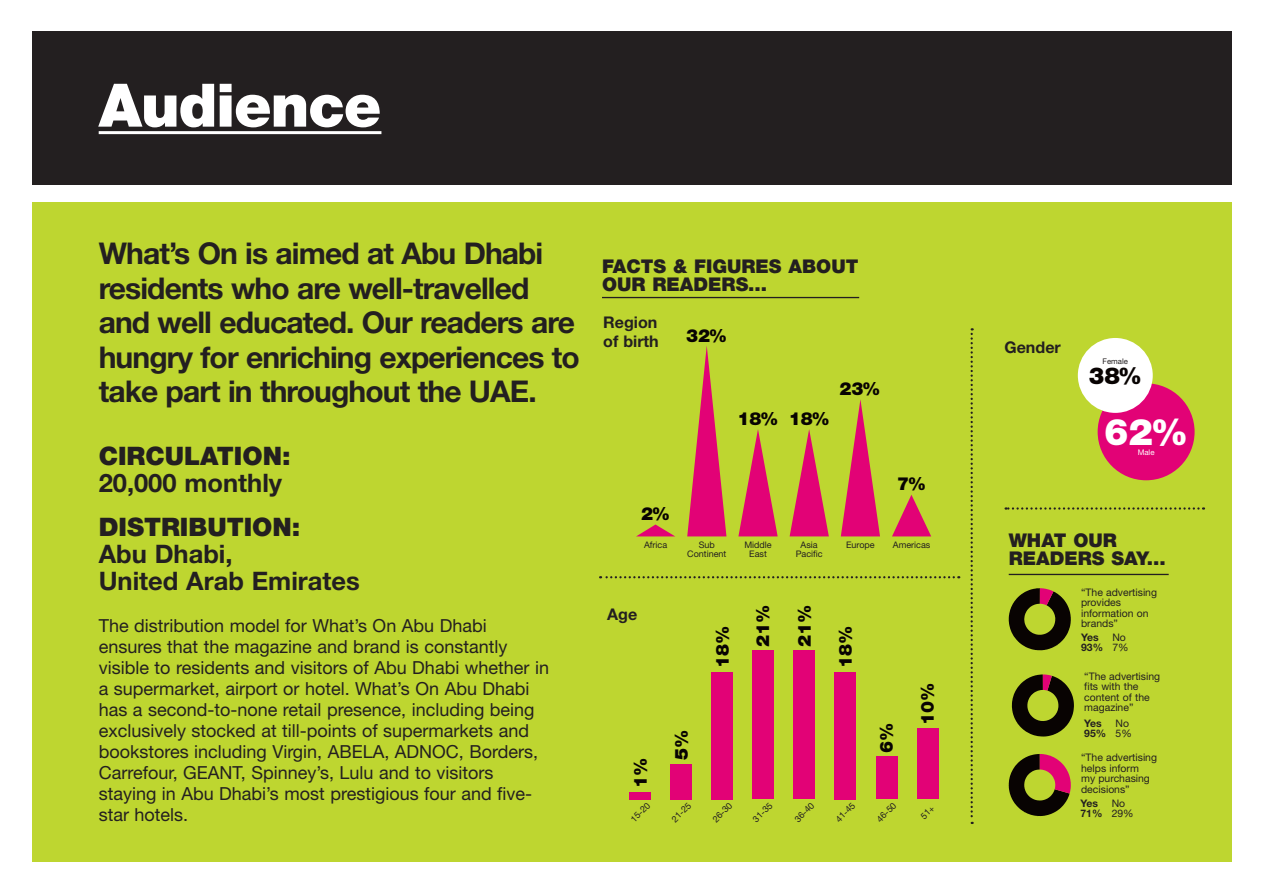
<style>
.page{position:relative;width:1263px;height:893px;background:#fff}
.page>*{position:absolute;margin:0;border:0;box-sizing:border-box;transform-origin:0 0}
.t1{font:900 60px "Helvetica Neue LT Std";letter-spacing:-.02em;color:#fff}
.t2{font:900 36.6px "Helvetica Neue LT Std";color:#fff}
.t3{font:700 30px/34.5px "Helvetica Neue LT Std";letter-spacing:-.03em;color:#231f20}
.t4{font:700 25.5px/27px "Helvetica Neue LT Std";color:#231f20}
.t5{font:900 25.5px "Helvetica Neue LT Std";color:#231f20}
.t6{font:900 23.25px "Helvetica Neue LT Std";color:#080302}
.t7{font:900 18.9px/18px "Helvetica Neue LT Std";color:#231f20}
.t8{font:18px/21px "Helvetica Neue LT Std";color:#231f20}
.t9{font:900 18px "Helvetica Neue LT Std";color:#080302}
.t10{font:700 16.05px/18.9px "Helvetica Neue LT Std";color:#231f20}
.t11{font:10.35px/10.4px "Helvetica Neue LT Std";color:#231f20}
.t12{font:700 10.35px/10.4px "Helvetica Neue LT Std";color:#231f20}
.t13{font:9px/9px "Helvetica Neue LT Std";color:#231f20;text-align:center}
.t14{font:7.8px "Helvetica Neue LT Std";color:#231f20}
.t15{font:7.8px "Helvetica Neue LT Std";color:#fff}
</style>
<div class="page">
<div style="left:32px;top:32px;width:1199px;height:153px;background:#231f20"></div>
<hr style="left:99px;top:131px;width:282px;height:3px;background:#fff">
<div style="left:32px;top:202px;width:1199px;height:659px;background:#bed630"></div>
<svg style="left:637px;top:524px;width:38px;height:12px"></svg>
<svg style="left:687px;top:346px;width:39px;height:190px"></svg>
<svg style="left:790px;top:429px;width:39px;height:107px"></svg>
<svg style="left:738px;top:429px;width:40px;height:107px"></svg>
<svg style="left:841px;top:399px;width:39px;height:137px"></svg>
<svg style="left:892px;top:495px;width:39px;height:41px"></svg>
<div style="left:629px;top:792px;width:22px;height:7px;background:#e20276"></div>
<div style="left:670px;top:764px;width:22px;height:35px;background:#e20276"></div>
<div style="left:711px;top:672px;width:22px;height:127px;background:#e20276"></div>
<div style="left:752px;top:651px;width:22px;height:148px;background:#e20276"></div>
<div style="left:793px;top:651px;width:22px;height:148px;background:#e20276"></div>
<div style="left:834px;top:672px;width:22px;height:127px;background:#e20276"></div>
<div style="left:875px;top:757px;width:22px;height:42px;background:#e20276"></div>
<div style="left:917px;top:728px;width:21px;height:71px;background:#e20276"></div>
<div style="left:1098px;top:383px;width:96px;height:97px;background:#e20276;border-radius:50%"></div>
<div style="left:1078px;top:338px;width:75px;height:75px;background:#fff;border-radius:50%"></div>
<svg style="left:1012px;top:674px;width:62px;height:62px"></svg>
<svg style="left:1009px;top:588px;width:62px;height:62px"></svg>
<svg style="left:1009px;top:754px;width:62px;height:62px"></svg>
<hr style="left:602px;top:297px;width:257px;height:1px;background:#231f20">
<hr style="left:1009px;top:574px;width:160px;height:1px;background:#231f20">
<svg style="left:970px;top:328px;width:3px;height:496px"></svg>
<svg style="left:600px;top:576px;width:359px;height:2px"></svg>
<svg style="left:1005px;top:507px;width:199px;height:3px"></svg>
<h1 class="t1" style="left:99px;top:69px;width:284px">Audience</h1>
<h3 class="t3" style="left:99px;top:236px;width:483px">What’s On is aimed at Abu Dhabi residents who are well-travelled and well educated. Our readers are hungry for enriching experiences to take part in throughout the UAE.</h3>
<h3 class="t5" style="left:99px;top:441px;width:193px">CIRCULATION:</h3>
<h3 class="t4" style="left:99px;top:469px;width:185px">20,000 monthly</h3>
<h3 class="t5" style="left:99px;top:512px;width:203px">DISTRIBUTION:</h3>
<h3 class="t4" style="left:99px;top:540px;width:263px">Abu Dhabi,<br>United Arab Emirates</h3>
<p class="t8" style="left:99px;top:615px;width:452px">The distribution model for What’s On Abu Dhabi ensures that the magazine and brand is constantly visible to residents and visitors of Abu Dhabi whether in a supermarket, airport or hotel. What’s On Abu Dhabi has a second-to-none retail presence, including being exclusively stocked at till-points of supermarkets and bookstores including Virgin, ABELA, ADNOC, Borders, Carrefour, GEANT, Spinney’s, Lulu and to visitors staying in Abu Dhabi’s most prestigious four and five&shy;star hotels.</p>
<p class="t7" style="left:602px;top:257px;width:258px">FACTS &amp; FIGURES ABOUT<br>OUR READERS...</p>
<p class="t10" style="left:603px;top:313px;width:57px">Region of birth</p>
<p class="t9" style="left:686px;top:325px;width:42px">32%</p>
<p class="t9" style="left:738px;top:408px;width:94px">18% 18%</p>
<p class="t9" style="left:839px;top:378px;width:42px">23%</p>
<p class="t9" style="left:641px;top:503px;width:30px">2%</p>
<p class="t13" style="left:644px;top:540px;width:25px">Africa</p>
<p class="t13" style="left:687px;top:540px;width:41px">Sub<br>Continent</p>
<p class="t9" style="left:897px;top:473px;width:30px">7%</p>
<p class="t13" style="left:744px;top:540px;width:29px">Middle<br>East</p>
<p class="t13" style="left:846px;top:540px;width:30px">Europe</p>
<p class="t13" style="left:893px;top:540px;width:39px">Americas</p>
<p class="t13" style="left:796px;top:540px;width:29px">Asia<br>Pacific</p>
<p class="t10" style="left:607px;top:604px;width:32px">Age</p>
<p class="t9" style="left:630px;top:788px;width:32px;rotate:-90deg">1%</p>
<p class="t9" style="left:671px;top:760px;width:32px;rotate:-90deg">5%</p>
<p class="t9" style="left:752px;top:647px;width:44px;rotate:-90deg">21%</p>
<p class="t9" style="left:794px;top:647px;width:44px;rotate:-90deg">21%</p>
<p class="t9" style="left:712px;top:668px;width:44px;rotate:-90deg">18%</p>
<p class="t9" style="left:835px;top:668px;width:44px;rotate:-90deg">18%</p>
<p class="t9" style="left:876px;top:753px;width:32px;rotate:-90deg">6%</p>
<p class="t13" style="left:629px;top:817px;width:25px;rotate:-45deg">15-20</p>
<p class="t13" style="left:670px;top:817px;width:25px;rotate:-45deg">21-25</p>
<p class="t13" style="left:711px;top:817px;width:25px;rotate:-45deg">26-30</p>
<p class="t13" style="left:751px;top:817px;width:25px;rotate:-45deg">31-35</p>
<p class="t13" style="left:793px;top:817px;width:25px;rotate:-45deg">36-40</p>
<p class="t13" style="left:834px;top:817px;width:25px;rotate:-45deg">41-45</p>
<p class="t13" style="left:875px;top:817px;width:25px;rotate:-45deg">46-50</p>
<p class="t9" style="left:917px;top:725px;width:44px;rotate:-90deg">10%</p>
<p class="t10" style="left:1004px;top:338px;width:58px">Gender</p>
<p class="t14" style="left:1102px;top:357px;width:27px">Female</p>
<p class="t6" style="left:1089px;top:362px;width:55px">38%</p>
<h2 class="t2" style="left:1104px;top:410px;width:86px">62%</h2>
<p class="t15" style="left:1138px;top:447px;width:18px">Male</p>
<p class="t7" style="left:1009px;top:532px;width:159px">WHAT OUR<br>READERS SAY...</p>
<p class="t11" style="left:1081px;top:587px;width:77px">“The advertising provides information on brands”</p>
<p class="t12" style="left:1081px;top:632px;width:24px">Yes<br>93%</p>
<p class="t11" style="left:1112px;top:632px;width:18px">No<br>7%</p>
<p class="t11" style="left:1084px;top:671px;width:77px">“The advertising fits with the content of the magazine”</p>
<p class="t12" style="left:1084px;top:718px;width:24px">Yes<br>95%</p>
<p class="t11" style="left:1115px;top:718px;width:18px">No<br>5%</p>
<p class="t11" style="left:1081px;top:752px;width:77px">“The advertising helps inform<br>my purchasing decisions”</p>
<p class="t12" style="left:1080px;top:798px;width:24px">Yes<br>71%</p>
<p class="t11" style="left:1112px;top:798px;width:24px">No<br>29%</p>
</div>
